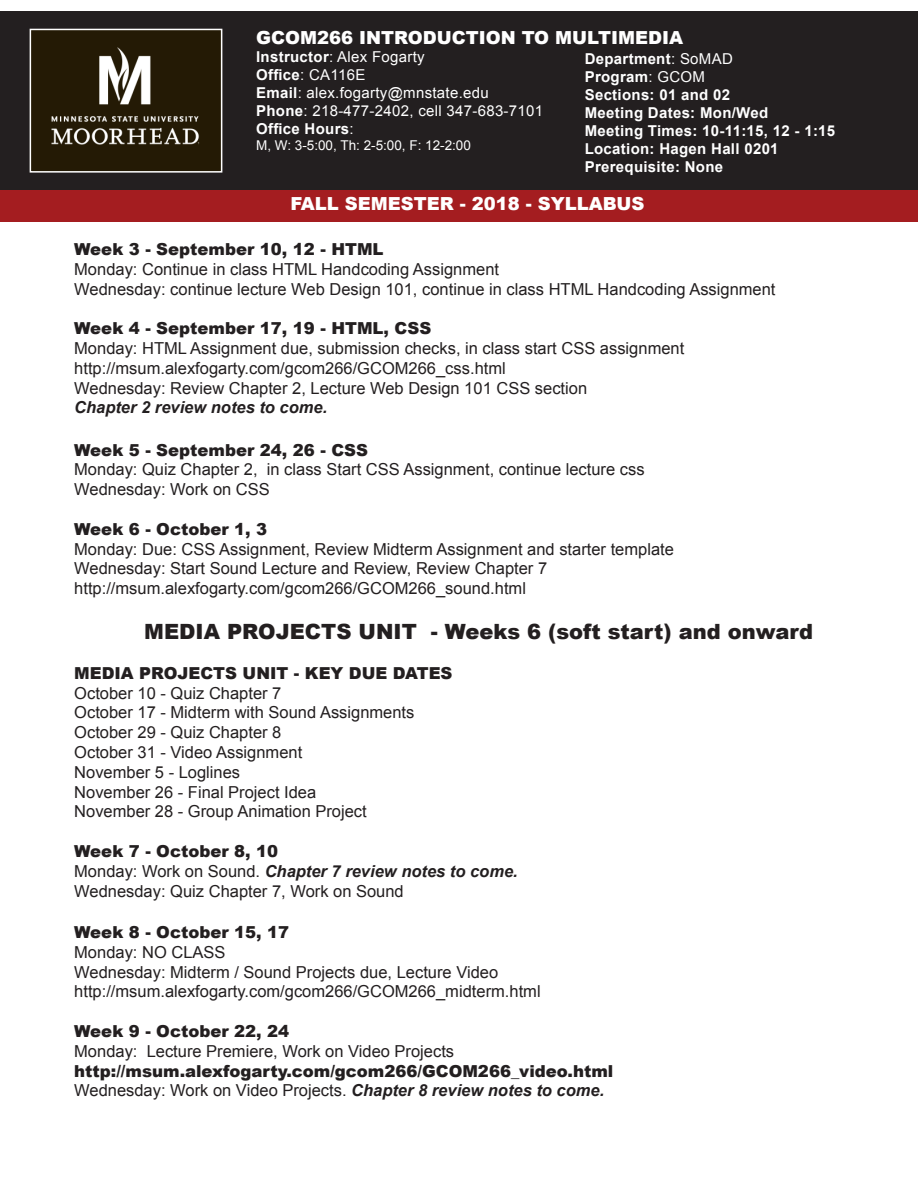
<style>
.page{position:relative;width:918px;height:1188px;background:#fff}
.page>*{position:absolute;margin:0;border:0;box-sizing:border-box;transform-origin:0 0}
.t1{font:900 21px "Arial";color:#231f20}
.t2{font:900 18px "Arial";color:#fff}
.t3{font:16.5px/19.8px "Arial";color:#231f20}
.t4{font:900 16.5px/19.8px "Arial";color:#231f20}
.t5{font:italic 700 16.5px "Arial";color:#231f20}
.t6{font:700 15px/18px "Arial";letter-spacing:.02em;color:#fff}
.t7{font:15px/18px "Arial";letter-spacing:.02em;color:#fff}
.t8{font:13.5px "Arial";color:#fff}
.s1{font-weight:700}
.s2{font-weight:400}
.s3{font-weight:900}
.s4{font-weight:700;font-style:italic}
</style>
<div class="page">
<div style="left:0;top:11px;width:918px;height:182px;background:#231f20"></div>
<div style="left:0;top:190px;width:918px;height:32px;background:#a41d20"></div>
<img style="left:33px;top:32px;width:186px;height:138px">
<div style="left:30px;top:29px;width:192px;height:144px;border:2px solid #fff"></div>
<p class="t2" style="left:256px;top:25px;width:429px">GCOM266 INTRODUCTION TO MULTIMEDIA</p>
<p class="t7" style="left:256px;top:48px;width:289px"><span class="s1">Instructor</span>: Alex Fogarty<br><span class="s1">Office</span>: CA116E<br><span class="s1">Email</span>: alex.fogarty@mnstate.edu<br><span class="s1">Phone</span>: 218-477-2402, cell 347-683-7101<br><span class="s1">Office Hours</span>:</p>
<p class="t8" style="left:256px;top:137px;width:216px">M, W: 3-5:00, Th: 2-5:00, F: 12-2:00</p>
<p class="t6" style="left:585px;top:51px;width:252px">Department<span class="s2">: SoMAD<br></span>Program<span class="s2">: GCOM<br></span>Sections: 01 and 02<br>Meeting Dates: Mon/Wed<br>Meeting Times: 10-11:15, 12 - 1:15<br>Location: Hagen Hall 0201<br>Prerequisite: None</p>
<p class="t2" style="left:291px;top:191px;width:355px">FALL SEMESTER - 2018 - SYLLABUS</p>
<p class="t4" style="left:74px;top:239px;width:311px">Week 3 - September 10, 12 - HTML</p>
<p class="t3" style="left:74px;top:259px;width:703px">Monday: Continue in class HTML Handcoding Assignment<br>Wednesday: continue lecture Web Design 101, continue in class HTML Handcoding Assignment</p>
<p class="t4" style="left:74px;top:318px;width:359px">Week 4 - September 17, 19 - HTML, CSS</p>
<p class="t3" style="left:74px;top:338px;width:612px">Monday: HTML Assignment due, submission checks, in class start CSS assignment http://msum.alexfogarty.com/gcom266/GCOM266_css.html<br>Wednesday: Review Chapter 2, Lecture Web Design 101 CSS section</p>
<p class="t5" style="left:74px;top:397px;width:255px">Chapter 2 review notes to come.</p>
<p class="t4" style="left:74px;top:439px;width:295px">Week 5 - September 24, 26 - CSS</p>
<p class="t3" style="left:74px;top:460px;width:572px">Monday: Quiz Chapter 2, in class Start CSS Assignment, continue lecture css<br>Wednesday: Work on CSS</p>
<p class="t4" style="left:74px;top:519px;width:194px">Week 6 - October 1, 3</p>
<p class="t3" style="left:74px;top:539px;width:601px">Monday: Due: CSS Assignment, Review Midterm Assignment and starter template<br>Wednesday: Start Sound Lecture and Review, Review Chapter 7 http://msum.alexfogarty.com/gcom266/GCOM266_sound.html</p>
<p class="t1" style="left:144px;top:616px;width:670px">MEDIA PROJECTS UNIT - Weeks 6 (soft start) and onward</p>
<p class="t4" style="left:74px;top:662px;width:380px">MEDIA PROJECTS UNIT - KEY DUE DATES</p>
<p class="t3" style="left:74px;top:683px;width:342px">October 10 - Quiz Chapter 7<br>October 17 - Midterm with Sound Assignments<br>October 29 - Quiz Chapter 8<br>October 31 - Video Assignment<br>November 5 - Loglines<br>November 26 - Final Project Idea<br>November 28 - Group Animation Project</p>
<p class="t3" style="left:74px;top:841px;width:445px"><span class="s3">Week 7 - October 8, 10<br></span>Monday: Work on Sound. <span class="s4">Chapter 7 review notes to come.<br></span>Wednesday: Quiz Chapter 7, Work on Sound</p>
<p class="t4" style="left:74px;top:922px;width:216px">Week 8 - October 15, 17</p>
<p class="t3" style="left:74px;top:942px;width:468px">Monday: NO CLASS<br>Wednesday: Midterm / Sound Projects due, Lecture Video http://msum.alexfogarty.com/gcom266/GCOM266_midterm.html</p>
<p class="t4" style="left:74px;top:1021px;width:216px">Week 9 - October 22, 24</p>
<p class="t3" style="left:74px;top:1041px;width:381px">Monday: Lecture Premiere, Work on Video Projects</p>
<p class="t4" style="left:74px;top:1060px;width:541px">http://msum.alexfogarty.com/gcom266/GCOM266_video.html<br><span class="s2">Wednesday: Work on Video Projects.</span> <span class="s4">Chapter 8 review notes to come.</span></p>
</div>
